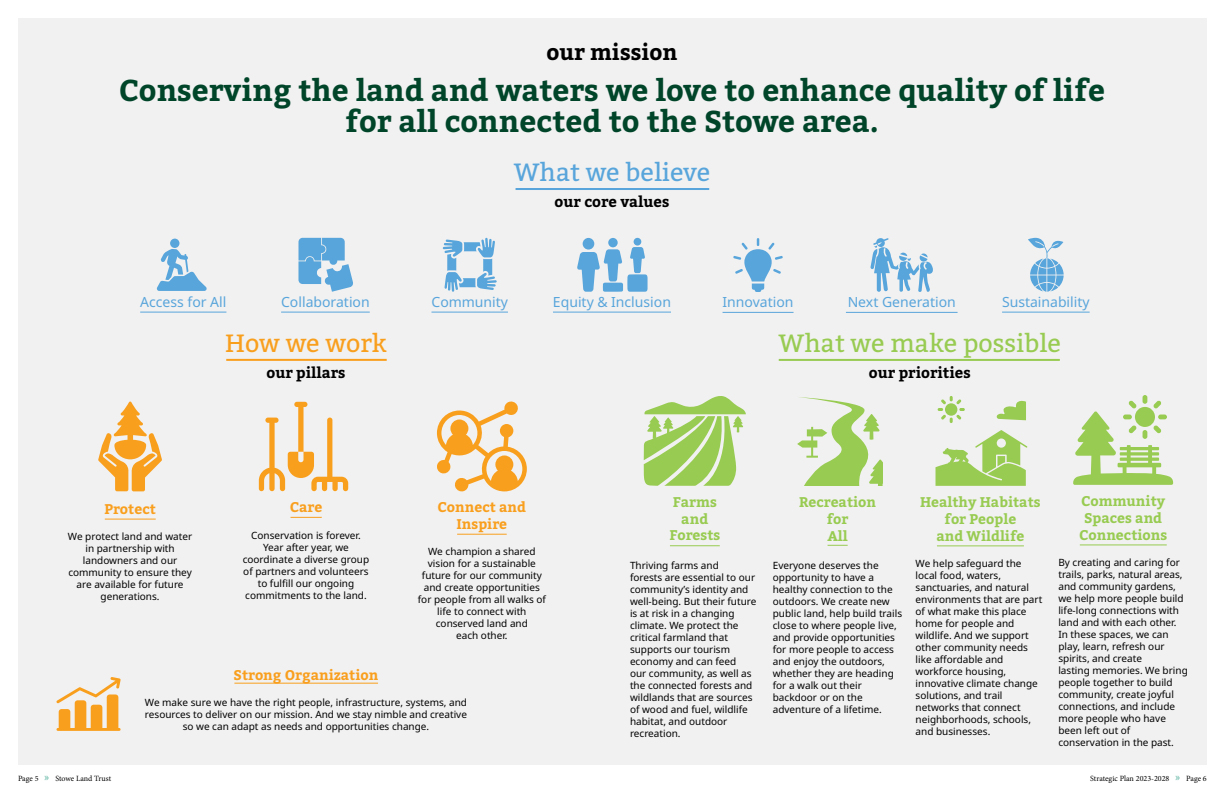
<style>
.page{position:relative;width:1224px;height:792px;background:#fff}
.page>*{position:absolute;margin:0;border:0;box-sizing:border-box;transform-origin:0 0}
.t1{font:700 30px/31px "Bitter";color:#00452a;text-align:center}
.t2{font:25px "Bitter";color:#98cb51}
.t3{font:25px "Bitter";color:#58a5db}
.t4{font:25px "Bitter";color:#f99f1e}
.t5{font:700 22px "Bitter";color:#000}
.t6{font:700 15px "Bitter";color:#000}
.t7{font:700 14px/16.8px "Bitter";color:#98cb51;text-align:center}
.t8{font:14px "Noto Sans";color:#58a5db}
.t9{font:700 14px/16.8px "Bitter";color:#f99f1e;text-align:center}
.t10{font:10px/12px "Noto Sans";color:#000}
.t11{font:8px "Minion Pro";letter-spacing:-.005em;color:#000}
.s1{font-family:"Le Monde Courrier Std";font-weight:600;font-size:11px;color:#70bcad}
</style>
<div class="page">
<div style="left:18px;top:18px;width:1189px;height:747px;background:#f1f1f1"></div>
<hr style="left:140px;top:312px;width:86px;height:1px;background:#58a5db">
<div style="left:170px;top:239px;width:9px;height:9px;background:#58a5db;border-radius:50%"></div>
<svg style="left:156px;top:249px;width:51px;height:42px"></svg>
<svg style="left:298px;top:238px;width:55px;height:54px"></svg>
<svg style="left:443px;top:238px;width:54px;height:54px"></svg>
<svg style="left:577px;top:238px;width:71px;height:54px"></svg>
<svg style="left:733px;top:238px;width:50px;height:54px"></svg>
<svg style="left:870px;top:238px;width:63px;height:54px"></svg>
<svg style="left:1028px;top:238px;width:36px;height:54px"></svg>
<hr style="left:281px;top:312px;width:89px;height:1px;background:#58a5db">
<hr style="left:432px;top:312px;width:76px;height:1px;background:#58a5db">
<hr style="left:553px;top:312px;width:118px;height:1px;background:#58a5db">
<hr style="left:723px;top:312px;width:71px;height:1px;background:#58a5db">
<hr style="left:846px;top:312px;width:112px;height:1px;background:#58a5db">
<hr style="left:1002px;top:312px;width:88px;height:1px;background:#58a5db">
<hr style="left:105px;top:519px;width:51px;height:1px;background:#f99f1e">
<hr style="left:291px;top:517px;width:31px;height:1px;background:#f99f1e">
<hr style="left:457px;top:534px;width:50px;height:1px;background:#f99f1e">
<hr style="left:234px;top:683px;width:144px;height:1px;background:#f99f1e">
<hr style="left:1080px;top:545px;width:87px;height:1px;background:#98cb51">
<hr style="left:670px;top:545px;width:50px;height:1px;background:#98cb51">
<hr style="left:937px;top:546px;width:87px;height:1px;background:#98cb51">
<svg style="left:828px;top:545px;width:20px;height:1px"></svg>
<hr style="left:226px;top:359px;width:161px;height:2px;background:#f99f1e">
<hr style="left:779px;top:359px;width:281px;height:2px;background:#98cb51">
<svg style="left:259px;top:402px;width:89px;height:89px"></svg>
<svg style="left:437px;top:401px;width:90px;height:90px"></svg>
<svg style="left:56px;top:677px;width:65px;height:54px"></svg>
<svg style="left:98px;top:402px;width:64px;height:89px"></svg>
<svg style="left:1073px;top:395px;width:100px;height:90px"></svg>
<svg style="left:644px;top:396px;width:102px;height:90px"></svg>
<svg style="left:997px;top:400px;width:29px;height:20px"></svg>
<svg style="left:936px;top:430px;width:91px;height:56px"></svg>
<svg style="left:938px;top:396px;width:27px;height:27px"></svg>
<svg style="left:797px;top:397px;width:86px;height:89px"></svg>
<hr style="left:516px;top:188px;width:193px;height:2px;background:#58a5db">
<h3 class="t5" style="left:546px;top:38px;width:133px">our mission</h3>
<h1 class="t1" style="left:119px;top:76px;width:988px">Conserving the land and waters we love to enhance quality of life for all connected to the Stowe area.</h1>
<h2 class="t3" style="left:514px;top:157px;width:198px">What we believe</h2>
<h3 class="t6" style="left:555px;top:192px;width:116px">our core values</h3>
<h3 class="t8" style="left:140px;top:294px;width:88px">Access for All</h3>
<h3 class="t8" style="left:281px;top:294px;width:90px">Collaboration</h3>
<h3 class="t8" style="left:432px;top:294px;width:78px">Community</h3>
<h3 class="t8" style="left:553px;top:294px;width:120px">Equity &amp; Inclusion</h3>
<h3 class="t8" style="left:723px;top:294px;width:72px">Innovation</h3>
<h3 class="t8" style="left:1002px;top:294px;width:89px">Sustainability</h3>
<h3 class="t8" style="left:848px;top:294px;width:110px">Next Generation</h3>
<h2 class="t4" style="left:225px;top:328px;width:163px">How we work</h2>
<h3 class="t6" style="left:266px;top:363px;width:81px">our pillars</h3>
<h3 class="t9" style="left:104px;top:501px;width:53px">Protect</h3>
<p class="t10" style="left:68px;top:531px;width:126px;text-align:center">We protect land and water in partnership with landowners and our community to ensure they are available for future generations.</p>
<h3 class="t9" style="left:290px;top:499px;width:34px">Care</h3>
<p class="t10" style="left:243px;top:529px;width:128px;text-align:center">Conservation is forever.<br>Year after year, we coordinate a diverse group of partners and volunteers to fulfill our ongoing commitments to the land.</p>
<h3 class="t9" style="left:438px;top:499px;width:90px">Connect and<br>Inspire</h3>
<p class="t10" style="left:418px;top:546px;width:130px;text-align:center">We champion a shared vision for a sustainable future for our community and create opportunities for people from all walks of life to connect with conserved land and<br>each other.</p>
<p class="t11" style="left:18px;top:773px;width:95px">Page 5 <span class="s1">»</span> Stowe Land Trust</p>
<h3 class="t9" style="left:234px;top:667px;width:146px">Strong Organization</h3>
<p class="t10" style="left:145px;top:697px;width:324px;text-align:center">We make sure we have the right people, infrastructure, systems, and resources to deliver on our mission. And we stay nimble and creative so we can adapt as needs and opportunities change.</p>
<h2 class="t2" style="left:779px;top:328px;width:284px">What we make possible</h2>
<h3 class="t6" style="left:869px;top:363px;width:103px">our priorities</h3>
<h3 class="t7" style="left:669px;top:494px;width:52px">Farms and<br>Forests</h3>
<p class="t10" style="left:630px;top:560px;width:128px">Thriving farms and<br>forests are essential to our community’s identity and well-being. But their future is at risk in a changing climate. We protect the critical farmland that supports our tourism economy and can feed<br>our community, as well as the connected forests and wildlands that are sources of wood and fuel, wildlife habitat, and outdoor recreation.</p>
<h3 class="t7" style="left:799px;top:494px;width:79px">Recreation for<br>All</h3>
<p class="t10" style="left:773px;top:560px;width:131px">Everyone deserves the opportunity to have a healthy connection to the outdoors. We create new public land, help build trails close to where people live, and provide opportunities for more people to access and enjoy the outdoors, whether they are heading for a walk out their backdoor or on the adventure of a lifetime.</p>
<h3 class="t7" style="left:920px;top:494px;width:122px">Healthy Habitats for People<br>and Wildlife</h3>
<p class="t10" style="left:916px;top:558px;width:128px">We help safeguard the local food, waters, sanctuaries, and natural environments that are part of what make this place home for people and wildlife. And we support other community needs like affordable and workforce housing, innovative climate change solutions, and trail networks that connect neighborhoods, schools, and businesses.</p>
<h3 class="t7" style="left:1079px;top:493px;width:90px">Community<br>Spaces and<br>Connections</h3>
<p class="t10" style="left:1058px;top:557px;width:131px">By creating and caring for trails, parks, natural areas, and community gardens, we help more people build life-long connections with land and with each other.<br>In these spaces, we can play, learn, refresh our spirits, and create<br>lasting memories. We bring people together to build community, create joyful connections, and include more people who have been left out of conservation in the past.</p>
<p class="t11" style="left:1090px;top:773px;width:118px">Strategic Plan 2023-2028 <span class="s1">»</span> Page 6</p>
</div>
